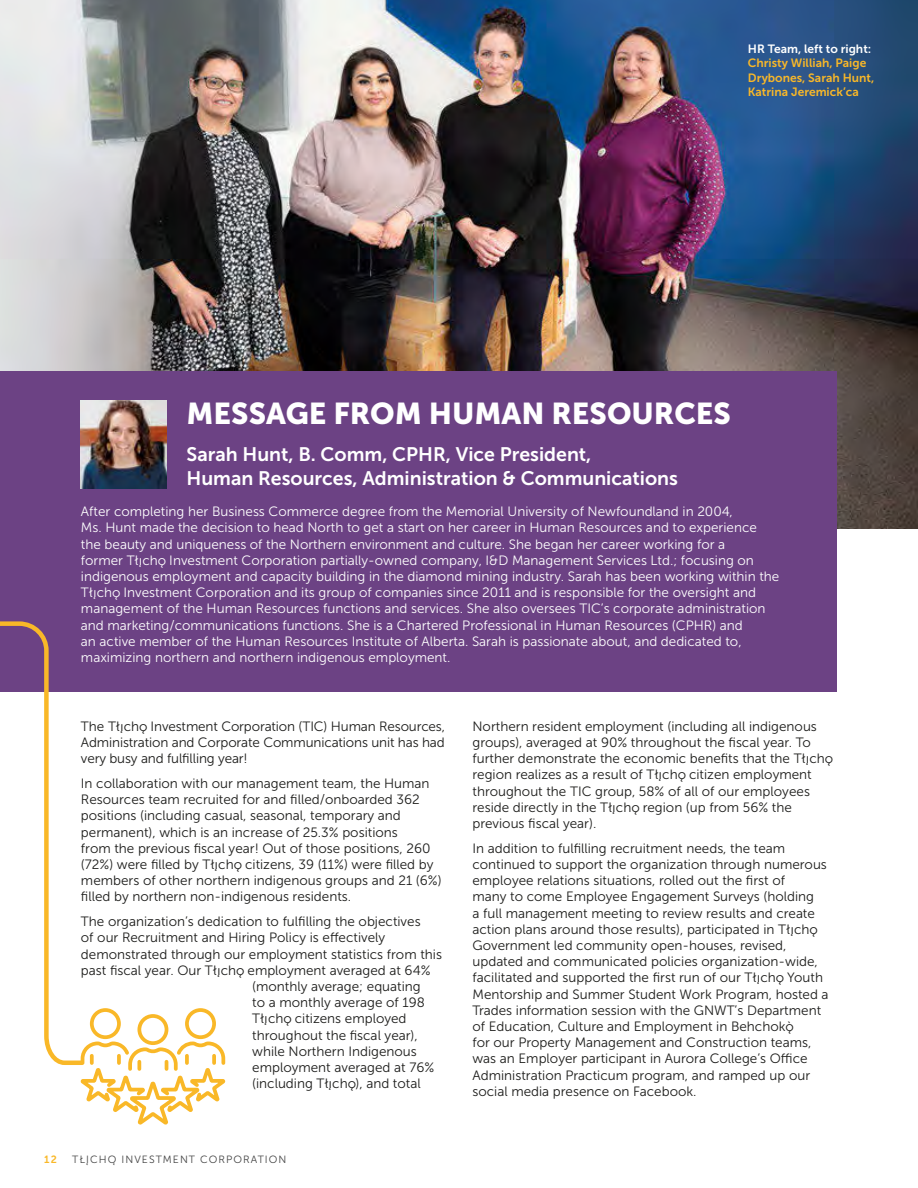
<style>
.page{position:relative;width:918px;height:1188px;background:#fff}
.page>*{position:absolute;margin:0;border:0;box-sizing:border-box;transform-origin:0 0}
.Section_Heading{font:30px "Museo Sans 900";color:#fff}
.Section_Author{font:19.5px/23.4px "Museo Sans 700";color:#fff}
.Body_Copy{font:13.5px/16.2px "Museo Sans 300";color:#1c1c1a}
.Body_Copy-2{font:13.5px/16.2px "Museo Sans 300";color:#fff}
.Body_Copy-3{font:12px/14.4px "Museo Sans 700";color:#f9b828}
.Body_Copy-4{font:12px "Museo Sans 700";color:#fff}
.t1{font:10.5px "Museo Sans 300";letter-spacing:.1em;color:#414141}
.t2{font:10.5px "Museo Sans 700";color:#f9b828}
.s1{font-size:9.75px}
</style>
<div class="page">
<img style="left:0;top:0;width:918px;height:528px">
<div style="left:0;top:371px;width:837px;height:321px;background:#6c4284"></div>
<img style="left:81px;top:401px;width:85px;height:88px">
<svg style="left:0;top:621px;width:226px;height:504px"></svg>
<p class="Body_Copy-4" style="left:748px;top:42px;width:125px">HR Team, left to right:</p>
<p class="Body_Copy-3" style="left:748px;top:56px;width:128px">Christy Williah, Paige<br>Drybones, Sarah Hunt,<br>Katrina Jeremick’ca</p>
<p class="Section_Heading" style="left:187px;top:397px;width:546px">MESSAGE FROM HUMAN RESOURCES</p>
<p class="Section_Author" style="left:187px;top:443px;width:493px">Sarah Hunt, B. Comm, CPHR, Vice President,<br>Human Resources, Administration &amp; Communications</p>
<p class="Body_Copy-2" style="left:81px;top:504px;width:700px">After completing her Business Commerce degree from the Memorial University of Newfoundland in 2004,<br>Ms. Hunt made the decision to head North to get a start on her career in Human Resources and to experience the beauty and uniqueness of the Northern environment and culture. She began her career working for a<br>former Tł<span class="s1">Į</span>cho˛ Investment Corporation partially-owned company, I&amp;D Management Services Ltd.; focusing on indigenous employment and capacity building in the diamond mining industry. Sarah has been working within the Tł<span class="s1">Į</span>cho˛ Investment Corporation and its group of companies since 2011 and is responsible for the oversight and management of the Human Resources functions and services. She also oversees TIC’s corporate administration and marketing/communications functions. She is a Chartered Professional in Human Resources (CPHR) and<br>an active member of the Human Resources Institute of Alberta. Sarah is passionate about, and dedicated to, maximizing northern and northern indigenous employment.</p>
<p class="Body_Copy" style="left:81px;top:718px;width:366px;text-align:justify">The Tł<span class="s1">Į</span>cho˛ Investment Corporation (TIC) Human Resources, Administration and Corporate Communications unit has had very busy and fulfilling year!</p>
<p class="Body_Copy" style="left:81px;top:775px;width:362px">In collaboration with our management team, the Human Resources team recruited for and filled/onboarded 362 positions (including casual, seasonal, temporary and permanent), which is an increase of 25.3% positions<br>from the previous fiscal year! Out of those positions, 260 (72%) were filled by Tł<span class="s1">Į</span>cho˛ citizens, 39 (11%) were filled by members of other northern indigenous groups and 21 (6%) filled by northern non-indigenous residents.</p>
<p class="Body_Copy" style="left:81px;top:914px;width:341px">The organization’s dedication to fulfilling the objectives</p>
<p class="Body_Copy" style="left:81px;top:930px;width:306px">of our Recruitment and Hiring Policy is effectively</p>
<p class="Body_Copy" style="left:81px;top:946px;width:363px">demonstrated through our employment statistics from this</p>
<p class="Body_Copy" style="left:81px;top:962px;width:351px">past fiscal year. Our Tł<span class="s1">Į</span>cho˛ employment averaged at 64%</p>
<p class="Body_Copy" style="left:252px;top:978px;width:170px">(monthly average; equating</p>
<p class="Body_Copy" style="left:252px;top:995px;width:174px">to a monthly average of 198</p>
<p class="Body_Copy" style="left:252px;top:1011px;width:156px">Tł<span class="s1">Į</span>cho˛ citizens employed</p>
<p class="Body_Copy" style="left:252px;top:1027px;width:167px">throughout the fiscal year),</p>
<p class="Body_Copy" style="left:252px;top:1043px;width:166px">while Northern Indigenous</p>
<p class="Body_Copy" style="left:252px;top:1059px;width:184px">employment averaged at 76%</p>
<p class="Body_Copy" style="left:252px;top:1076px;width:170px">(including Tł<span class="s1">Į</span>cho˛), and total</p>
<p class="t2" style="left:44px;top:1153px;width:14px">12</p>
<p class="t1" style="left:72px;top:1153px;width:216px">TŁĮCHO˛ INVESTMENT CORPORATION</p>
<p class="Body_Copy" style="left:472px;top:718px;width:362px">Northern resident employment (including all indigenous groups), averaged at 90% throughout the fiscal year. To further demonstrate the economic benefits that the Tł<span class="s1">Į</span>cho˛ region realizes as a result of Tł<span class="s1">Į</span>cho˛ citizen employment throughout the TIC group, 58% of all of our employees reside directly in the Tł<span class="s1">Į</span>cho˛ region (up from 56% the previous fiscal year).</p>
<p class="Body_Copy" style="left:472px;top:840px;width:358px">In addition to fulfilling recruitment needs, the team continued to support the organization through numerous employee relations situations, rolled out the first of<br>many to come Employee Engagement Surveys (holding<br>a full management meeting to review results and create action plans around those results), participated in Tł<span class="s1">Į</span>cho˛ Government led community open-houses, revised, updated and communicated policies organization-wide, facilitated and supported the first run of our Tł<span class="s1">Į</span>cho˛ Youth Mentorship and Summer Student Work Program, hosted a Trades information session with the GNWT’s Department of Education, Culture and Employment in Behchokò˛<br>for our Property Management and Construction teams, was an Employer participant in Aurora College’s Office Administration Practicum program, and ramped up our social media presence on Facebook.</p>
</div>
